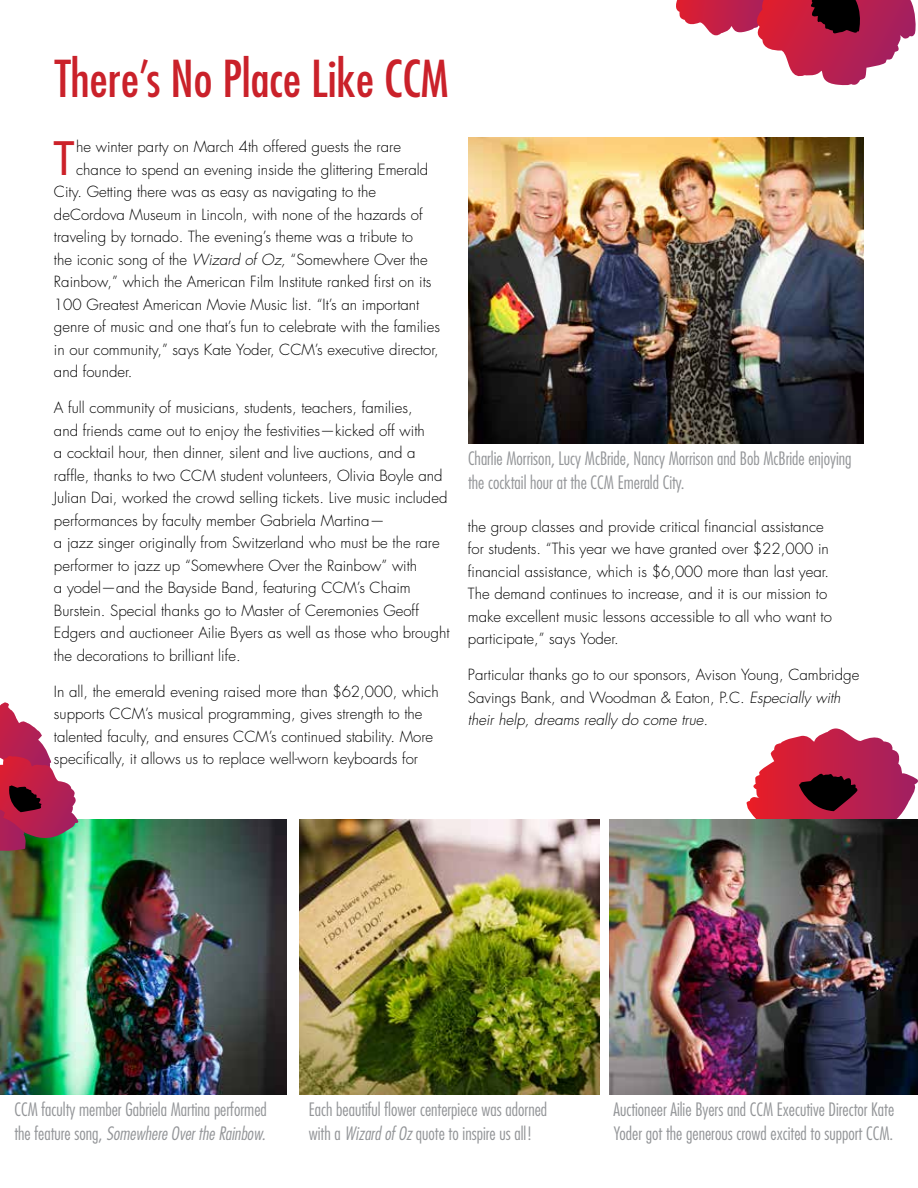
<style>
.page{position:relative;width:918px;height:1188px;background:#fff}
.page>*{position:absolute;margin:0;border:0;box-sizing:border-box;transform-origin:0 0}
.t1{font:condensed 49.5px "Futura Std";color:#ca212a}
.t2{font:500 44.85px "Futura Std";color:#cc2129}
.t3{font:300 condensed 18px/24px "Futura Std";color:#939598}
.t4{font:300 15px/22.5px "Futura Std";color:#000}
.s1{font-style:italic}
</style>
<div class="page">
<svg style="left:746px;top:728px;width:172px;height:92px"></svg>
<img style="left:300px;top:820px;width:299px;height:274px">
<img style="left:610px;top:820px;width:308px;height:274px">
<img style="left:0;top:820px;width:286px;height:274px">
<img style="left:468px;top:138px;width:396px;height:306px">
<svg style="left:676px;top:0;width:240px;height:86px"></svg>
<svg style="left:0;top:702px;width:79px;height:149px"></svg>
<h1 class="t1" style="left:55px;top:49px;width:395px">There’s No Place Like CCM</h1>
<h2 class="t2" style="left:54px;top:130px;width:22px">T</h2>
<p class="t4" style="left:76px;top:136px;width:326px">he winter party on March 4th offered guests the rare</p>
<p class="t4" style="left:76px;top:158px;width:354px">chance to spend an evening inside the glittering Emerald</p>
<p class="t4" style="left:54px;top:181px;width:324px">City. Getting there was as easy as navigating to the</p>
<p class="t4" style="left:54px;top:203px;width:370px">deCordova Museum in Lincoln, with none of the hazards of</p>
<p class="t4" style="left:54px;top:226px;width:361px">traveling by tornado. The evening’s theme was a tribute to</p>
<p class="t4" style="left:54px;top:248px;width:375px">the iconic song of the <span class="s1">Wizard of Oz,</span> “Somewhere Over the</p>
<p class="t4" style="left:54px;top:271px;width:379px">Rainbow,” which the American Film Institute ranked first on its</p>
<p class="t4" style="left:54px;top:293px;width:367px">100 Greatest American Movie Music list. “It’s an important</p>
<p class="t4" style="left:54px;top:316px;width:388px">genre of music and one that’s fun to celebrate with the families</p>
<p class="t4" style="left:54px;top:338px;width:386px">in our community,” says Kate Yoder, CCM’s executive director,</p>
<p class="t4" style="left:54px;top:361px;width:80px">and founder.</p>
<p class="t4" style="left:54px;top:397px;width:397px">A full community of musicians, students, teachers, families,<br>and friends came out to enjoy the festivities—kicked off with<br>a cocktail hour, then dinner, silent and live auctions, and a raffle, thanks to two CCM student volunteers, Olivia Boyle and Julian Dai, worked the crowd selling tickets. Live music included performances by faculty member Gabriela Martina—<br>a jazz singer originally from Switzerland who must be the rare performer to jazz up “Somewhere Over the Rainbow” with<br>a yodel—and the Bayside Band, featuring CCM’s Chaim Burstein. Special thanks go to Master of Ceremonies Geoff Edgers and auctioneer Ailie Byers as well as those who brought the decorations to brilliant life.</p>
<p class="t4" style="left:54px;top:680px;width:386px">In all, the emerald evening raised more than $62,000, which supports CCM’s musical programming, gives strength to the talented faculty, and ensures CCM’s continued stability. More specifically, it allows us to replace well-worn keyboards for</p>
<p class="t3" style="left:468px;top:447px;width:385px">Charlie Morrison, Lucy McBride, Nancy Morrison and Bob McBride enjoying the cocktail hour at the CCM Emerald City.</p>
<p class="t4" style="left:468px;top:515px;width:365px">the group classes and provide critical financial assistance for students. “This year we have granted over $22,000 in financial assistance, which is $6,000 more than last year.<br>The demand continues to increase, and it is our mission to make excellent music lessons accessible to all who want to participate,” says Yoder.</p>
<p class="t4" style="left:468px;top:664px;width:393px">Particular thanks go to our sponsors, Avison Young, Cambridge<br>Savings Bank, and Woodman &amp; Eaton, P.C. <span class="s1">Especially with their help, dreams really do come true.</span></p>
<p class="t3" style="left:14px;top:1097px;width:254px">CCM faculty member Gabriela Martina performed the feature song, <span class="s1">Somewhere Over the Rainbow.</span></p>
<p class="t3" style="left:309px;top:1097px;width:240px">Each beautiful flower centerpiece was adorned with a <span class="s1">Wizard of Oz</span> quote to inspire us all!</p>
<p class="t3" style="left:613px;top:1097px;width:282px">Auctioneer Ailie Byers and CCM Executive Director Kate<br>Yoder got the generous crowd excited to support CCM.</p>
</div>
